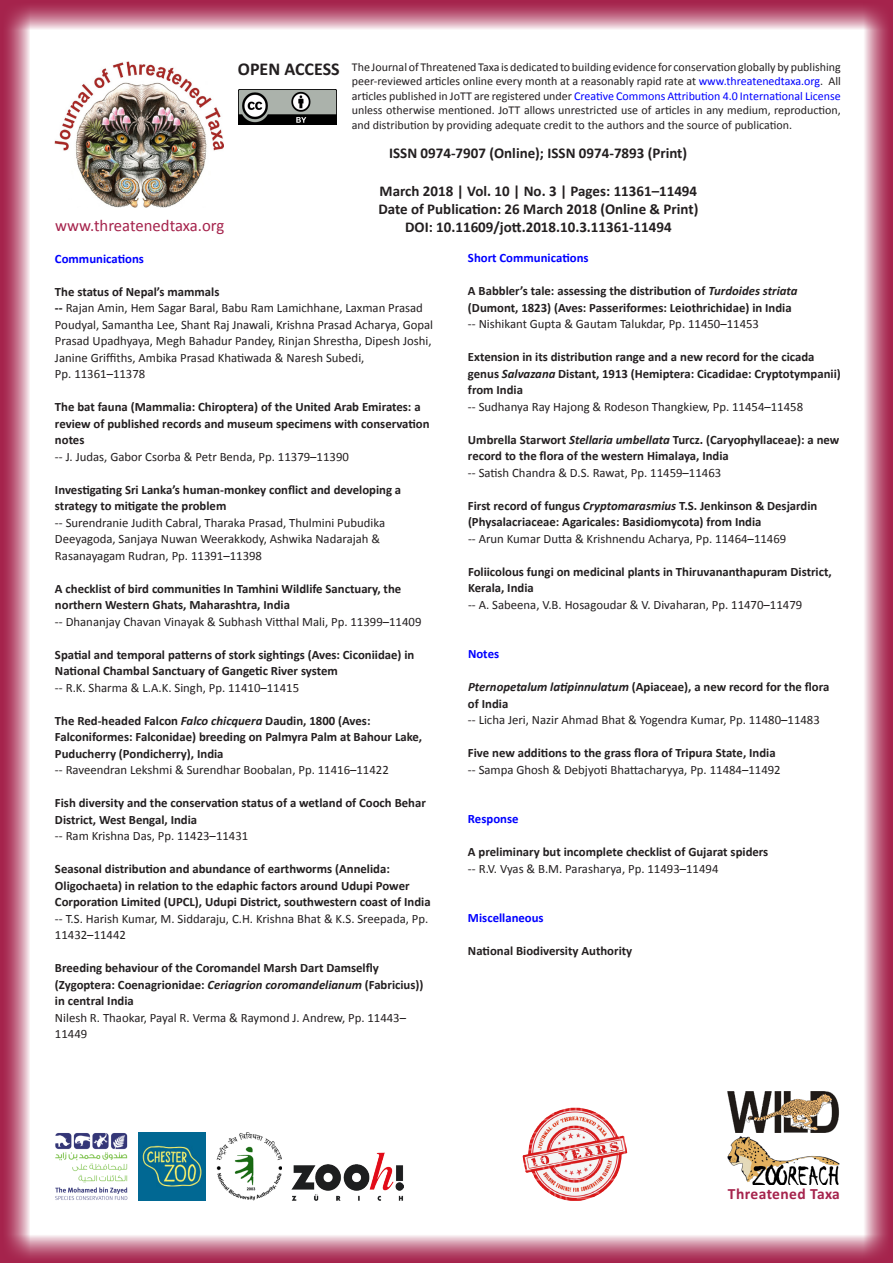
<style>
.page{position:relative;width:893px;height:1263px;background:#fff}
.page>*{position:absolute;margin:0;border:0;box-sizing:border-box;transform-origin:0 0}
.t1{font:18px "Calibri Bold 2";color:#231f20}
.t2{font:16.65px "Calibri";color:#a5234c}
.t3{font:15.6px "Calibri Bold 2";letter-spacing:.02em;color:#a5234c}
.t4{font:700 15px "Calibri";color:#231f20}
.t5{font:700 12.75px/16.5px "Calibri";color:#231f20}
.t6{font:12.75px/16.5px "Calibri";color:#231f20}
.t7{font:700 12.75px "Calibri";color:#00f}
.t8{font:12px/14.4px "Calibri";color:#231f20;text-align:justify}
.s1{color:#00f}
.s2{font-family:"Calibri Bold 2"}
.s3{font-family:"Calibri Bold Italic 2";font-weight:400}
.s4{font-style:italic}
</style>
<div class="page">
<img style="left:55px;top:62px;width:168px;height:145px">
<img style="left:238px;top:90px;width:99px;height:34px">
<svg style="left:30px;top:1234px;width:863px;height:29px;background:#c87992"></svg>
<svg style="left:30px;top:0;width:863px;height:30px;background:#c5728c"></svg>
<svg style="left:1px;top:0;width:29px;height:1263px;background:#c36f89"></svg>
<svg style="left:863px;top:0;width:29px;height:1263px;background:#c77891"></svg>
<img style="left:523px;top:1108px;width:104px;height:93px">
<img style="left:291px;top:1153px;width:113px;height:47px">
<img style="left:55px;top:1133px;width:73px;height:67px">
<img style="left:138px;top:1132px;width:68px;height:68px">
<img style="left:217px;top:1132px;width:65px;height:68px">
<img style="left:728px;top:1092px;width:111px;height:41px">
<img style="left:728px;top:1136px;width:111px;height:48px">
<p class="t1" style="left:238px;top:58px;width:103px">OPEN ACCESS</p>
<p class="t8" style="left:352px;top:60px;width:490px">The Journal of Threatened Taxa is dedicated to building evidence for conservation globally by publishing peer-reviewed articles online every month at a reasonably rapid rate at <span class="s1">www.threatenedtaxa.org</span>. All articles published in JoTT are registered under <span class="s1">Creative Commons Attribution 4.0 International License </span>unless otherwise mentioned. JoTT allows unrestricted use of articles in any medium, reproduction, and distribution by providing adequate credit to the authors and the source of publication.</p>
<p class="t4" style="left:389px;top:143px;width:300px">ISSN 0974-7907 (Online); ISSN 0974-7893 (Print)</p>
<p class="t4" style="left:380px;top:182px;width:319px">March 2018 | Vol. 10 | No. 3 | Pages: 11361–11494</p>
<p class="t4" style="left:378px;top:200px;width:321px">Date of Publication: 26 March 2018 (Online &amp; Print)</p>
<p class="t2" style="left:55px;top:215px;width:171px">www.threatenedtaxa.org</p>
<p class="t4" style="left:405px;top:218px;width:268px">DOI: 10.11609/jott.2018.10.3.11361-11494</p>
<p class="t7" style="left:55px;top:250px;width:91px">Communications</p>
<p class="t5" style="left:55px;top:283px;width:166px">The status of Nepal’s mammals</p>
<p class="t6" style="left:55px;top:300px;width:380px"><span class="s2">--</span> Rajan Amin, Hem Sagar Baral, Babu Ram Lamichhane, Laxman Prasad Poudyal, Samantha Lee, Shant Raj Jnawali, Krishna Prasad Acharya, Gopal Prasad Upadhyaya, Megh Bahadur Pandey, Rinjan Shrestha, Dipesh Joshi, Janine Griffiths, Ambika Prasad Khatiwada &amp; Naresh Subedi,</p>
<p class="t6" style="left:55px;top:366px;width:92px">Pp. 11361–11378</p>
<p class="t5" style="left:55px;top:399px;width:376px">The bat fauna (Mammalia: Chiroptera) of the United Arab Emirates: a review of published records and museum specimens with conservation notes</p>
<p class="t6" style="left:55px;top:448px;width:295px">-- J. Judas, Gabor Csorba &amp; Petr Benda, Pp. 11379–11390</p>
<p class="t5" style="left:55px;top:481px;width:348px">Investigating Sri Lanka’s human-monkey conflict and developing a strategy to mitigate the problem</p>
<p class="t6" style="left:55px;top:514px;width:332px">-- Surendranie Judith Cabral, Tharaka Prasad, Thulmini Pubudika<br>Deeyagoda, Sanjaya Nuwan Weerakkody, Ashwika Nadarajah &amp;<br>Rasanayagam Rudran, Pp. 11391–11398</p>
<p class="t5" style="left:55px;top:580px;width:348px">A checklist of bird communities In Tamhini Wildlife Sanctuary, the northern Western Ghats, Maharashtra, India</p>
<p class="t6" style="left:55px;top:613px;width:368px">-- Dhananjay Chavan Vinayak &amp; Subhash Vitthal Mali, Pp. 11399–11409</p>
<p class="t5" style="left:55px;top:646px;width:361px">Spatial and temporal patterns of stork sightings (Aves: Ciconiidae) in<br>National Chambal Sanctuary of Gangetic River system</p>
<p class="t6" style="left:55px;top:679px;width:246px">-- R.K. Sharma &amp; L.A.K. Singh, Pp. 11410–11415</p>
<p class="t5" style="left:55px;top:712px;width:369px">The Red-headed Falcon <span class="s3">Falco chicquera</span> Daudin, 1800 (Aves:<br>Falconiformes: Falconidae) breeding on Palmyra Palm at Bahour Lake,<br>Puducherry (Pondicherry), India</p>
<p class="t6" style="left:55px;top:762px;width:335px">-- Raveendran Lekshmi &amp; Surendhar Boobalan, Pp. 11416–11422</p>
<p class="t5" style="left:55px;top:795px;width:372px">Fish diversity and the conservation status of a wetland of Cooch Behar<br>District, West Bengal, India</p>
<p class="t6" style="left:55px;top:828px;width:195px">-- Ram Krishna Das, Pp. 11423–11431</p>
<p class="t5" style="left:55px;top:861px;width:377px">Seasonal distribution and abundance of earthworms (Annelida:<br>Oligochaeta) in relation to the edaphic factors around Udupi Power<br>Corporation Limited (UPCL), Udupi District, southwestern coast of India</p>
<p class="t6" style="left:55px;top:910px;width:375px">-- T.S. Harish Kumar, M. Siddaraju, C.H. Krishna Bhat &amp; K.S. Sreepada, Pp.<br>11432–11442</p>
<p class="t5" style="left:55px;top:960px;width:370px">Breeding behaviour of the Coromandel Marsh Dart Damselfly (Zygoptera: Coenagrionidae: <span class="s3">Ceriagrion coromandelianum</span> (Fabricius)) in central India</p>
<p class="t6" style="left:55px;top:1009px;width:353px">Nilesh R. Thaokar, Payal R. Verma &amp; Raymond J. Andrew, Pp. 11443–<br>11449</p>
<p class="t7" style="left:468px;top:250px;width:122px">Short Communications</p>
<p class="t5" style="left:468px;top:283px;width:331px">A Babbler’s tale: assessing the distribution of <span class="s3">Turdoides striata </span>(Dumont, 1823) (Aves: Passeriformes: Leiothrichidae) in India</p>
<p class="t6" style="left:468px;top:316px;width:293px">-- Nishikant Gupta &amp; Gautam Talukdar, Pp. 11450–11453</p>
<p class="t5" style="left:468px;top:349px;width:374px">Extension in its distribution range and a new record for the cicada genus <span class="s3">Salvazana</span> Distant, 1913 (Hemiptera: Cicadidae: Cryptotympanii) from India</p>
<p class="t6" style="left:468px;top:398px;width:337px">-- Sudhanya Ray Hajong &amp; Rodeson Thangkiew, Pp. 11454–11458</p>
<p class="t5" style="left:468px;top:431px;width:373px">Umbrella Starwort <span class="s3">Stellaria umbellata</span> Turcz. (Caryophyllaceae): a new record to the flora of the western Himalaya, India</p>
<p class="t6" style="left:468px;top:464px;width:255px">-- Satish Chandra &amp; D.S. Rawat, Pp. 11459–11463</p>
<p class="t5" style="left:468px;top:497px;width:351px">First record of fungus <span class="s3">Cryptomarasmius</span> T.S. Jenkinson &amp; Desjardin (Physalacriaceae: Agaricales: Basidiomycota) from India</p>
<p class="t6" style="left:468px;top:530px;width:320px">-- Arun Kumar Dutta &amp; Krishnendu Acharya, Pp. 11464–11469</p>
<p class="t5" style="left:468px;top:563px;width:365px">Foliicolous fungi on medicinal plants in Thiruvananthapuram District,<br>Kerala, India</p>
<p class="t6" style="left:468px;top:596px;width:336px">-- A. Sabeena, V.B. Hosagoudar &amp; V. Divaharan, Pp. 11470–11479</p>
<p class="t7" style="left:468px;top:646px;width:33px">Notes</p>
<p class="t5" style="left:468px;top:679px;width:363px"><span class="s4">Pternopetalum latipinnulatum</span> (Apiaceae), a new record for the flora of India</p>
<p class="t6" style="left:468px;top:712px;width:353px">-- Licha Jeri, Nazir Ahmad Bhat &amp; Yogendra Kumar, Pp. 11480–11483</p>
<p class="t5" style="left:468px;top:745px;width:309px">Five new additions to the grass flora of Tripura State, India</p>
<p class="t6" style="left:468px;top:761px;width:314px">-- Sampa Ghosh &amp; Debjyoti Bhattacharyya, Pp. 11484–11492</p>
<p class="t7" style="left:468px;top:811px;width:52px">Response</p>
<p class="t5" style="left:468px;top:844px;width:302px">A preliminary but incomplete checklist of Gujarat spiders</p>
<p class="t6" style="left:468px;top:860px;width:252px">-- R.V. Vyas &amp; B.M. Parasharya, Pp. 11493–11494</p>
<p class="t7" style="left:468px;top:910px;width:77px">Miscellaneous</p>
<p class="t5" style="left:468px;top:943px;width:166px">National Biodiversity Authority</p>
<p class="t3" style="left:728px;top:1184px;width:114px">Threatened Taxa</p>
</div>
